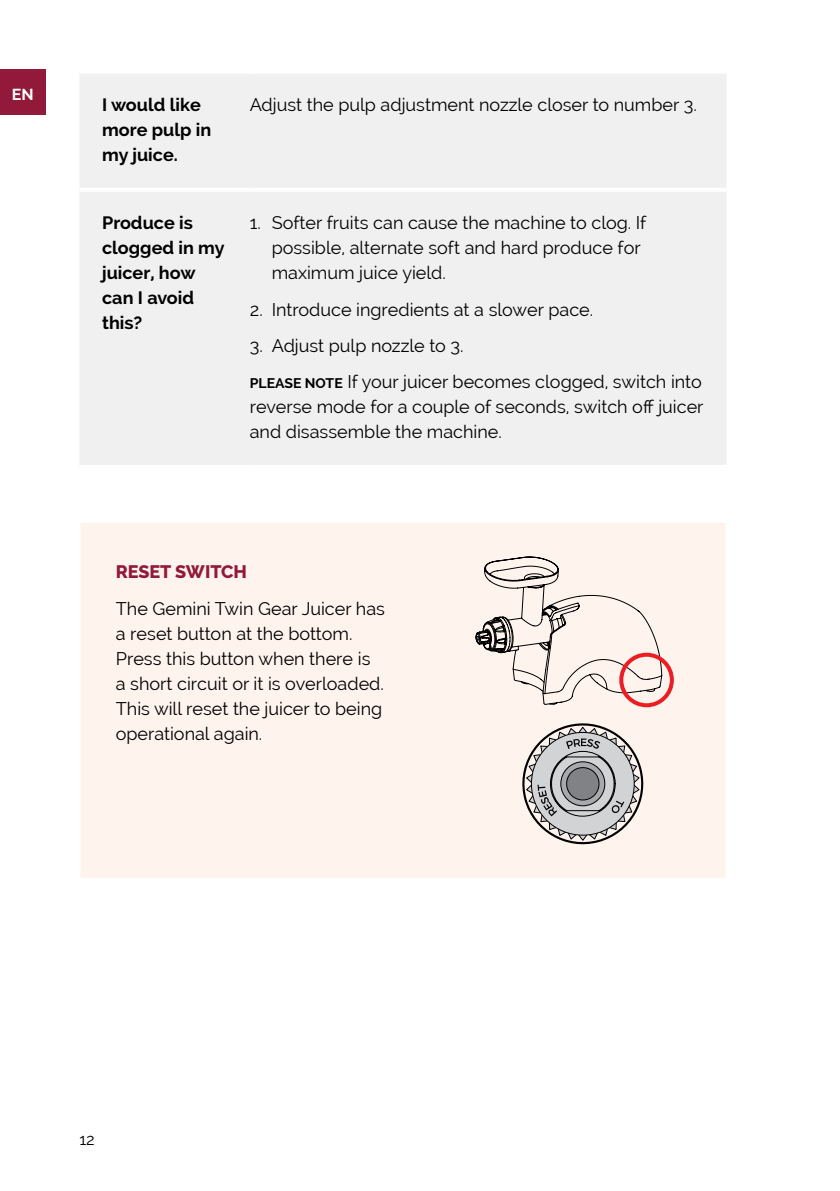
<style>
.page{position:relative;width:840px;height:1191px;background:#fff}
.page>*{position:absolute;margin:0;border:0;box-sizing:border-box;transform-origin:0 0}
.t1{font:18px/25px "Raleway";color:#000}
.t2{font:700 18px/25px "Raleway";color:#000}
.t3{font:800 18px "Raleway";color:#921939}
.t4{font:16px "Raleway";color:#000}
.t5{font:700 16px "Raleway";color:#fff}
.s1{font-weight:700;font-size:14px}
</style>
<div class="page">
<div style="left:78px;top:521px;width:649px;height:359px;background:#fef3ed;border:2px solid #fff"></div>
<div style="left:80px;top:74px;width:646px;height:391px;background:#f1f0f0"></div>
<hr style="left:79px;top:188px;width:170px;height:4px;background:#fff">
<hr style="left:249px;top:188px;width:477px;height:4px;background:#fff">
<svg style="left:475px;top:556px;width:187px;height:149px"></svg>
<div style="left:619px;top:652px;width:54px;height:55px;border:4px solid #ed1d24;border-radius:50%"></div>
<svg style="left:522px;top:723px;width:122px;height:122px"></svg>
<div style="left:0;top:70px;width:45px;height:45px;background:#921939"></div>
<p class="t5" style="left:12px;top:85px;width:23px">EN</p>
<p class="t2" style="left:102px;top:93px;width:111px">I would like more pulp in my juice.</p>
<p class="t1" style="left:249px;top:92px;width:448px">Adjust the pulp adjustment nozzle closer to number 3.</p>
<p class="t2" style="left:102px;top:211px;width:124px">Produce is clogged in my juicer, how can I avoid this?</p>
<p class="t1" style="left:271px;top:210px;width:376px;text-indent:-22px">1. Softer fruits can cause the machine to clog. If possible, alternate soft and hard produce for maximum juice yield.</p>
<p class="t1" style="left:249px;top:297px;width:345px">2. Introduce ingredients at a slower pace.</p>
<p class="t1" style="left:249px;top:327px;width:453px;line-height:36.4px">3. Adjust pulp nozzle to 3.<br><span class="s1">PLEASE NOTE</span> If your juicer becomes clogged, switch into</p>
<p class="t1" style="left:249px;top:394px;width:455px">reverse mode for a couple of seconds, switch off juicer and disassemble the machine.</p>
<p class="t3" style="left:116px;top:562px;width:132px">RESET SWITCH</p>
<p class="t1" style="left:116px;top:596px;width:270px">The Gemini Twin Gear Juicer has a reset button at the bottom.<br>Press this button when there is<br>a short circuit or it is overloaded.<br>This will reset the juicer to being operational again.</p>
<p class="t4" style="left:79px;top:1129px;width:17px">12</p>
</div>
